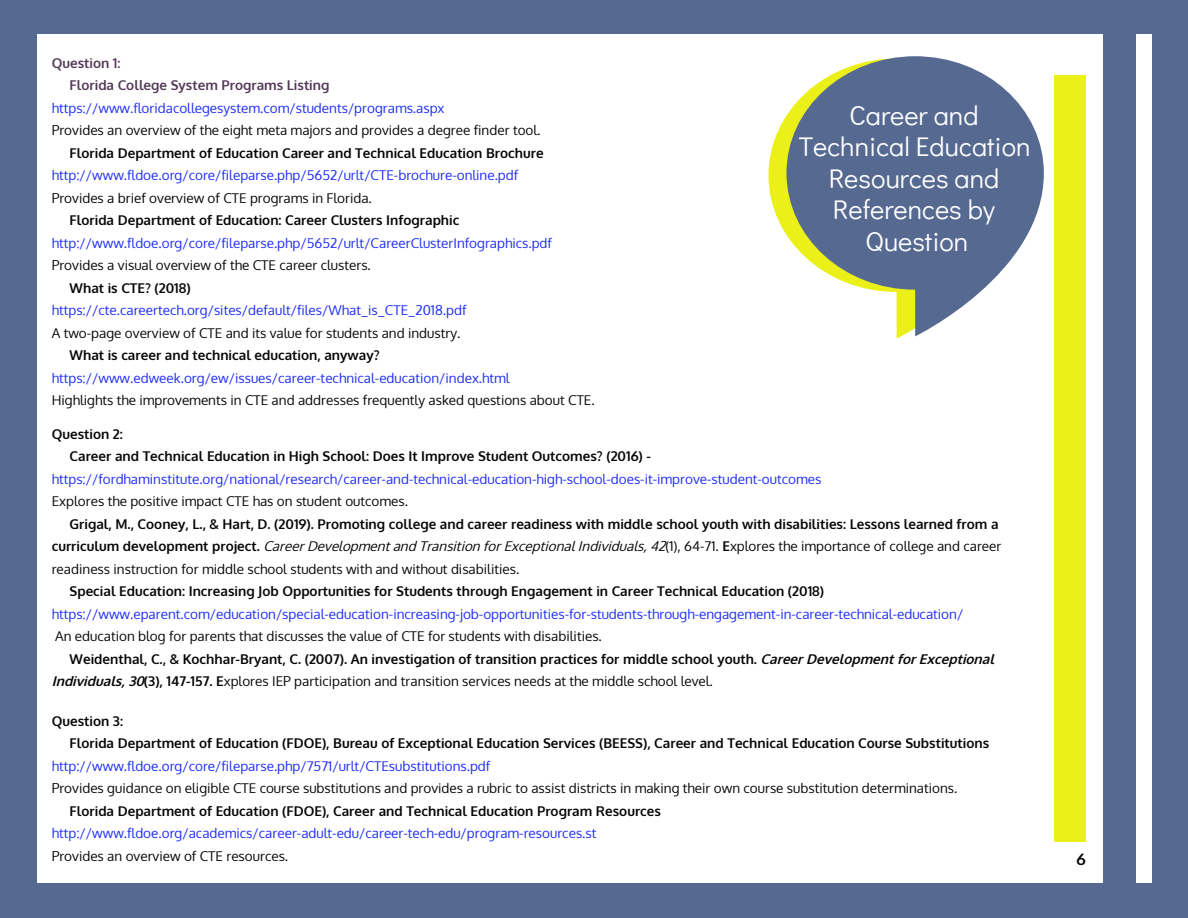
<style>
.page{position:relative;width:1188px;height:918px;background:#566991}
.page>*{position:absolute;margin:0;border:0;box-sizing:border-box;transform-origin:0 0}
.t1{font:27px/31.5px "Didact Gothic";color:#fff;text-align:center}
.t2{font:700 15.75px "Oxygen";color:#090609}
.t3{font:700 13.5px/22.5px "Oxygen";color:#090609}
.t4{font:13.5px "Oxygen";color:#1e2dfa}
.t5{font:13.5px "Oxygen";color:#090609}
.t6{font:700 13.5px/22.5px "Oxygen";color:#543958}
.s1{font-weight:400;font-style:italic}
.s2{font-weight:400}
.s3{font-style:italic}
.s4{font-weight:700;font-style:italic}
.s5{font-weight:700}
</style>
<div class="page">
<div style="left:37px;top:35px;width:1115px;height:848px;background:#fff"></div>
<div style="left:1054px;top:75px;width:32px;height:766px;background:#ebf019"></div>
<div style="left:1104px;top:34px;width:32px;height:850px;background:#566991"></div>
<svg style="left:769px;top:115px;width:147px;height:224px"></svg>
<svg style="left:787px;top:56px;width:257px;height:280px;fill:#566991"></svg>
<p class="t6" style="left:70px;top:52px;width:261px;text-indent:-18px">Question 1:<br>Florida College System Programs Listing</p>
<p class="t4" style="left:52px;top:98px;width:394px">https://www.floridacollegesystem.com/students/programs.aspx</p>
<p class="t5" style="left:52px;top:121px;width:490px">Provides an overview of the eight meta majors and provides a degree finder tool.</p>
<p class="t3" style="left:70px;top:142px;width:476px">Florida Department of Education Career and Technical Education Brochure</p>
<p class="t4" style="left:52px;top:166px;width:468px">http://www.fldoe.org/core/fileparse.php/5652/urlt/CTE-brochure-online.pdf</p>
<p class="t5" style="left:52px;top:188px;width:322px">Provides a brief overview of CTE programs in Florida.</p>
<p class="t3" style="left:70px;top:209px;width:391px">Florida Department of Education: Career Clusters Infographic</p>
<p class="t4" style="left:52px;top:233px;width:502px">http://www.fldoe.org/core/fileparse.php/5652/urlt/CareerClusterInfographics.pdf</p>
<p class="t5" style="left:52px;top:256px;width:321px">Provides a visual overview of the CTE career clusters.</p>
<p class="t3" style="left:70px;top:277px;width:123px">What is CTE? (2018)</p>
<p class="t4" style="left:52px;top:301px;width:416px">https://cte.careertech.org/sites/default/files/What_is_CTE_2018.pdf</p>
<p class="t5" style="left:52px;top:323px;width:410px">A two-page overview of CTE and its value for students and industry.</p>
<p class="t3" style="left:70px;top:344px;width:312px">What is career and technical education, anyway?</p>
<p class="t4" style="left:52px;top:368px;width:459px">https://www.edweek.org/ew/issues/career-technical-education/index.html</p>
<p class="t5" style="left:52px;top:391px;width:545px">Highlights the improvements in CTE and addresses frequently asked questions about CTE.</p>
<h1 class="t1" style="left:799px;top:98px;width:233px">Career and<br>Technical Education<br>Resources and<br>References by<br>Question</h1>
<p class="t3" style="left:70px;top:423px;width:583px;text-indent:-18px">Question 2:<br>Career and Technical Education in High School: Does It Improve Student Outcomes? (2016) -</p>
<p class="t4" style="left:52px;top:470px;width:771px">https://fordhaminstitute.org/national/research/career-and-technical-education-high-school-does-it-improve-student-outcomes</p>
<p class="t5" style="left:52px;top:492px;width:358px">Explores the positive impact CTE has on student outcomes.</p>
<p class="t3" style="left:52px;top:513px;width:951px;text-indent:18px">Grigal, M., Cooney, L., &amp; Hart, D. (2019). Promoting college and career readiness with middle school youth with disabilities: Lessons learned from a curriculum development project. <span class="s1">CareerDevelopmentandTransitionforExceptionalIndividuals,42</span><span class="s2">(1), 64-71.</span> E<span class="s2">xplores the importance of college and career readiness instruction for middle school students with and without disabilities.</span></p>
<p class="t3" style="left:70px;top:580px;width:756px">Special Education: Increasing Job Opportunities for Students through Engagement in Career Technical Education (2018)</p>
<p class="t4" style="left:52px;top:605px;width:913px">https://www.eparent.com/education/special-education-increasing-job-opportunities-for-students-through-engagement-in-career-technical-education/</p>
<p class="t5" style="left:55px;top:627px;width:548px">An education blog for parents that discusses the value of CTE for students with disabilities.</p>
<p class="t3" style="left:70px;top:648px;width:930px">Weidenthal, C., &amp; Kochhar-Bryant, C. (2007). An investigation of transition practices for middle school youth. <span class="s3">CareerDevelopmentforExceptional</span></p>
<p class="t5" style="left:52px;top:672px;width:663px"><span class="s4">Individuals,30</span><span class="s5">(3), 147-157. E</span>xplores IEP participation and transition services needs at the middle school level.</p>
<p class="t3" style="left:70px;top:710px;width:921px;text-indent:-18px">Question 3:<br>Florida Department of Education (FDOE), Bureau of Exceptional Education Services (BEESS), Career and Technical Education Course Substitutions</p>
<p class="t4" style="left:52px;top:757px;width:440px">http://www.fldoe.org/core/fileparse.php/7571/urlt/CTEsubstitutions.pdf</p>
<p class="t5" style="left:52px;top:779px;width:907px">Provides guidance on eligible CTE course substitutions and provides a rubric to assist districts in making their own course substitution determinations.</p>
<p class="t3" style="left:70px;top:800px;width:593px">Florida Department of Education (FDOE), Career and Technical Education Program Resources</p>
<p class="t4" style="left:52px;top:824px;width:546px">http://www.fldoe.org/academics/career-adult-edu/career-tech-edu/program-resources.st</p>
<p class="t5" style="left:52px;top:847px;width:238px">Provides an overview of CTE resources.</p>
<p class="t2" style="left:1076px;top:850px;width:11px">6</p>
</div>
